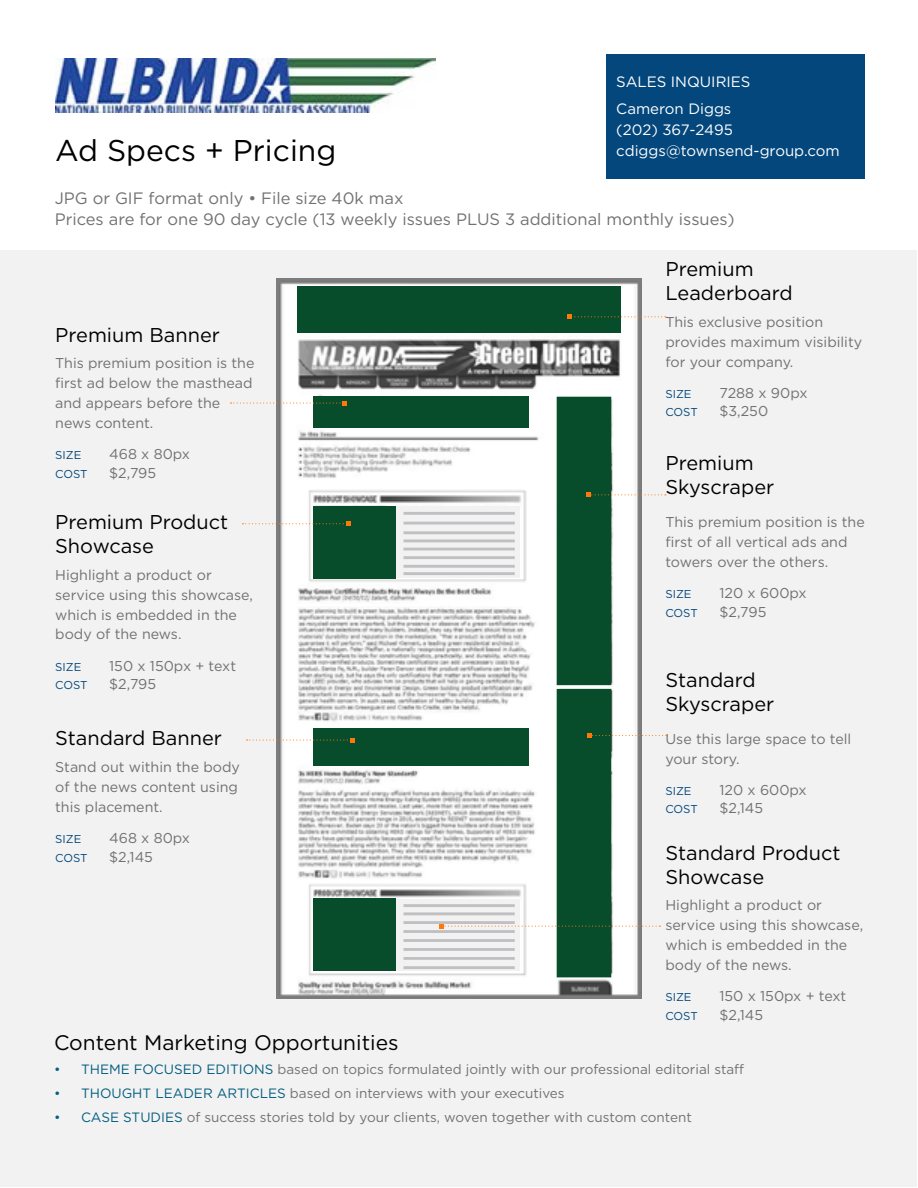
<style>
.page{position:relative;width:918px;height:1188px;background:#fff}
.page>*{position:absolute;margin:0;border:0;box-sizing:border-box;transform-origin:0 0}
.t1{font:30px "Gotham";color:#000}
.t2{font:21px "Gotham";color:#000}
.t3{font:19.95px/24px "Gotham";color:#000}
.t4{font:16.5px/21px "Gotham";color:#717073}
.t5{font:15px/27.8px "Gotham";color:#fff}
.t6{font:14.25px/20px "Gotham";color:#717073}
.t7{font:13.5px "Gotham";color:#717073}
.t8{font:11.4px "Gotham";color:#04477c}
.s1{color:#045e80}
</style>
<div class="page">
<div style="left:0;top:251px;width:917px;height:936px;background:#f2f2f2"></div>
<img style="left:277px;top:279px;width:364px;height:720px">
<div style="left:606px;top:54px;width:259px;height:125px;background:#04477c"></div>
<div style="left:396px;top:506px;width:124px;height:72px;background:#f2f2f2"></div>
<div style="left:557px;top:689px;width:54px;height:288px;background:#074d2b"></div>
<div style="left:313px;top:506px;width:83px;height:72px;background:#074d2b"></div>
<div style="left:313px;top:728px;width:216px;height:38px;background:#074d2b"></div>
<hr style="left:404px;top:512px;width:111px;height:3px;background:#c0bfc1">
<div style="left:298px;top:287px;width:323px;height:46px;background:#074d2b"></div>
<img style="left:55px;top:59px;width:380px;height:53px">
<hr style="left:404px;top:522px;width:111px;height:3px;background:#c0bfc1">
<hr style="left:404px;top:531px;width:111px;height:3px;background:#c0bfc1">
<hr style="left:404px;top:540px;width:111px;height:2px;background:#c0bfc1">
<hr style="left:404px;top:548px;width:111px;height:2px;background:#c0bfc1">
<hr style="left:404px;top:556px;width:111px;height:3px;background:#c0bfc1">
<hr style="left:404px;top:565px;width:111px;height:3px;background:#c0bfc1">
<hr style="left:404px;top:572px;width:111px;height:3px;background:#c0bfc1">
<div style="left:313px;top:396px;width:216px;height:32px;background:#074d2b"></div>
<div style="left:557px;top:397px;width:54px;height:288px;background:#074d2b"></div>
<div style="left:557px;top:377px;width:59px;height:12px;background:#fff"></div>
<div style="left:313px;top:899px;width:83px;height:72px;background:#074d2b"></div>
<div style="left:396px;top:899px;width:124px;height:72px;background:#f2f2f2"></div>
<hr style="left:404px;top:904px;width:111px;height:3px;background:#c0bfc1">
<hr style="left:404px;top:912px;width:111px;height:3px;background:#c0bfc1">
<hr style="left:404px;top:921px;width:111px;height:3px;background:#c0bfc1">
<hr style="left:404px;top:930px;width:111px;height:3px;background:#c0bfc1">
<hr style="left:404px;top:939px;width:111px;height:3px;background:#c0bfc1">
<hr style="left:404px;top:948px;width:111px;height:3px;background:#c0bfc1">
<hr style="left:404px;top:957px;width:111px;height:3px;background:#c0bfc1">
<hr style="left:404px;top:966px;width:111px;height:3px;background:#c0bfc1">
<svg style="left:567px;top:315px;width:99px;height:4px"></svg>
<svg style="left:586px;top:493px;width:80px;height:4px"></svg>
<svg style="left:587px;top:733px;width:80px;height:5px"></svg>
<svg style="left:247px;top:738px;width:108px;height:4px"></svg>
<svg style="left:242px;top:522px;width:109px;height:4px"></svg>
<svg style="left:231px;top:401px;width:116px;height:4px"></svg>
<svg style="left:440px;top:924px;width:220px;height:4px"></svg>
<p class="t5" style="left:616px;top:67px;width:136px">SALES INQUIRIES<br>Cameron Diggs</p>
<p class="t5" style="left:616px;top:119px;width:225px;line-height:21px">(202) 367-2495 cdiggs@townsend-group.com</p>
<h1 class="t1" style="left:55px;top:131px;width:283px">Ad Specs + Pricing</h1>
<p class="t4" style="left:55px;top:187px;width:681px">JPG or GIF format only • File size 40k max<br>Prices are for one 90 day cycle (13 weekly issues PLUS 3 additional monthly issues)</p>
<h3 class="t3" style="left:55px;top:322px;width:166px">Premium Banner</h3>
<p class="t6" style="left:55px;top:353px;width:201px">This premium position is the first ad below the masthead and appears before the news content.</p>
<p class="t8" style="left:55px;top:448px;width:28px">SIZE</p>
<p class="t6" style="left:109px;top:444px;width:82px">468 x 80px</p>
<p class="t8" style="left:55px;top:466px;width:34px">COST</p>
<p class="t6" style="left:109px;top:462px;width:48px">$2,795</p>
<h3 class="t3" style="left:55px;top:510px;width:175px">Premium Product<br>Showcase</h3>
<p class="t6" style="left:55px;top:564px;width:199px">Highlight a product or service using this showcase, which is embedded in the body of the news.</p>
<p class="t8" style="left:55px;top:659px;width:28px">SIZE</p>
<p class="t6" style="left:109px;top:655px;width:128px">150 x 150px + text</p>
<p class="t8" style="left:55px;top:678px;width:34px">COST</p>
<p class="t6" style="left:109px;top:674px;width:48px">$2,795</p>
<h3 class="t3" style="left:55px;top:726px;width:168px">Standard Banner</h3>
<p class="t6" style="left:55px;top:757px;width:186px">Stand out within the body of the news content using this placement.</p>
<p class="t8" style="left:55px;top:832px;width:28px">SIZE</p>
<p class="t6" style="left:109px;top:828px;width:82px">468 x 80px</p>
<p class="t8" style="left:55px;top:850px;width:34px">COST</p>
<p class="t6" style="left:109px;top:846px;width:45px">$2,145</p>
<h3 class="t3" style="left:665px;top:257px;width:129px">Premium<br>Leaderboard</h3>
<p class="t6" style="left:665px;top:311px;width:198px">This exclusive position provides maximum visibility for your company.</p>
<p class="t8" style="left:665px;top:387px;width:28px">SIZE</p>
<p class="t6" style="left:719px;top:383px;width:90px">7288 x 90px</p>
<p class="t8" style="left:665px;top:405px;width:34px">COST</p>
<p class="t6" style="left:719px;top:401px;width:50px">$3,250</p>
<h3 class="t3" style="left:665px;top:451px;width:110px">Premium<br>Skyscraper</h3>
<p class="t6" style="left:665px;top:512px;width:201px">This premium position is the first of all vertical ads and towers over the others.</p>
<p class="t8" style="left:665px;top:587px;width:28px">SIZE</p>
<p class="t6" style="left:719px;top:583px;width:89px">120 x 600px</p>
<p class="t8" style="left:665px;top:606px;width:34px">COST</p>
<p class="t6" style="left:719px;top:602px;width:48px">$2,795</p>
<h3 class="t3" style="left:665px;top:667px;width:110px">Standard<br>Skyscraper</h3>
<p class="t6" style="left:665px;top:728px;width:187px">Use this large space to tell your story.</p>
<p class="t8" style="left:665px;top:784px;width:28px">SIZE</p>
<p class="t6" style="left:719px;top:780px;width:89px">120 x 600px</p>
<p class="t8" style="left:665px;top:802px;width:34px">COST</p>
<p class="t6" style="left:719px;top:798px;width:45px">$2,145</p>
<h3 class="t3" style="left:665px;top:840px;width:177px">Standard Product<br>Showcase</h3>
<p class="t6" style="left:665px;top:895px;width:199px">Highlight a product or service using this showcase, which is embedded in the body of the news.</p>
<p class="t8" style="left:665px;top:990px;width:28px">SIZE</p>
<p class="t6" style="left:719px;top:986px;width:128px">150 x 150px + text</p>
<p class="t8" style="left:665px;top:1008px;width:34px">COST</p>
<p class="t6" style="left:719px;top:1004px;width:45px">$2,145</p>
<h2 class="t2" style="left:54px;top:1030px;width:346px">Content Marketing Opportunities</h2>
<p class="t7" style="left:54px;top:1061px;width:692px"><span class="s1">• THEME FOCUSED EDITIONS</span> based on topics formulated jointly with our professional editorial staff</p>
<p class="t7" style="left:54px;top:1085px;width:512px"><span class="s1">• THOUGHT LEADER ARTICLES</span> based on interviews with your executives</p>
<p class="t7" style="left:54px;top:1109px;width:639px"><span class="s1">• CASE STUDIES</span> of success stories told by your clients, woven together with custom content</p>
</div>
